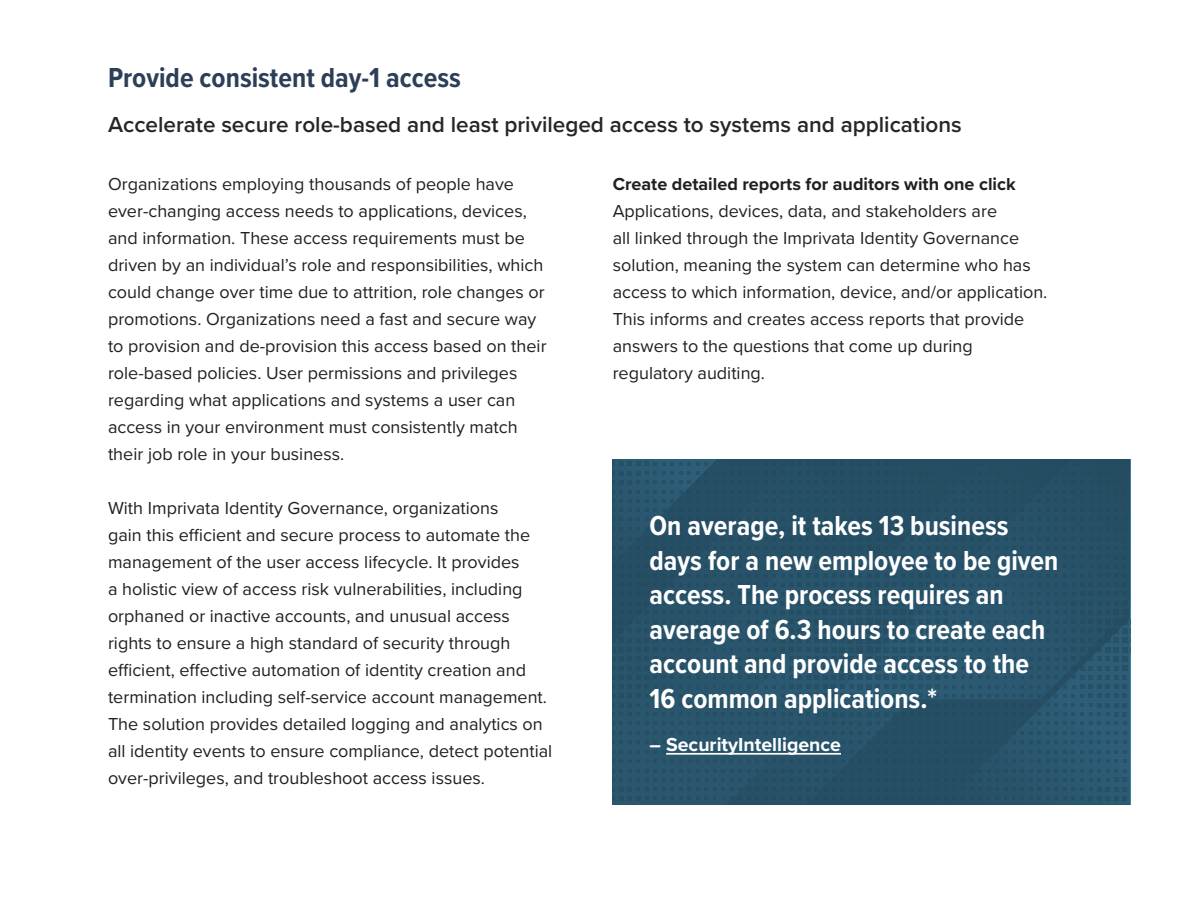
<style>
.page{position:relative;width:1188px;height:918px;background:#fff}
.page>*{position:absolute;margin:0;border:0;box-sizing:border-box;transform-origin:0 0}
.Pull-Copy__Medium{font:700 28.5px/34.5px "Proxima Nova Cond";color:#fff}
.H1-_L{font:700 28.5px "Proxima Nova Cond";color:#2c3f57}
.H2_-_L{font:600 22.5px "Proxima Nova";color:#262626}
.Quote__Small{font:700 19.5px "Proxima Nova";color:#fff}
.Body_Copy_-_L{font:18px/27px "Proxima Nova";color:#231f20}
.Quote__Small-2{font:18px/27px "Proxima Nova";color:#231f20}
.H4_-_L{font:18px/27px "Proxima Nova";color:#231f20}
.s1{font-weight:700}
</style>
<div class="page">
<div style="left:613px;top:459px;width:517px;height:346px;background:#275268"></div>
<hr style="left:666px;top:753px;width:175px;height:2px;background:#fff">
<p class="H1-_L" style="left:108px;top:57px;width:354px">Provide consistent day-1 access</p>
<p class="H2_-_L" style="left:108px;top:108px;width:855px">Accelerate secure role-based and least privileged access to systems and applications</p>
<p class="Quote__Small-2" style="left:108px;top:170px;width:440px">Organizations employing thousands of people have ever-changing access needs to applications, devices, and information. These access requirements must be driven by an individual’s role and responsibilities, which could change over time due to attrition, role changes or promotions. Organizations need a fast and secure way to provision and de-provision this access based on their role-based policies. User permissions and privileges regarding what applications and systems a user can access in your environment must consistently match their job role in your business.</p>
<p class="Body_Copy_-_L" style="left:108px;top:494px;width:446px">With Imprivata Identity Governance, organizations<br>gain this efficient and secure process to automate the management of the user access lifecycle. It provides<br>a holistic view of access risk vulnerabilities, including orphaned or inactive accounts, and unusual access rights to ensure a high standard of security through efficient, effective automation of identity creation and termination including self-service account management.<br>The solution provides detailed logging and analytics on all identity events to ensure compliance, detect potential over-privileges, and troubleshoot access issues.</p>
<p class="H4_-_L" style="left:613px;top:170px;width:436px"><span class="s1">Create detailed reports for auditors with one click </span>Applications, devices, data, and stakeholders are<br>all linked through the Imprivata Identity Governance solution, meaning the system can determine who has access to which information, device, and/or application.<br>This informs and creates access reports that provide answers to the questions that come up during regulatory auditing.</p>
<p class="Pull-Copy__Medium" style="left:650px;top:508px;width:410px">On average, it takes 13 business days for a new employee to be given access. The process requires an average of 6.3 hours to create each account and provide access to the<br>16 common applications.*</p>
<p class="Quote__Small" style="left:650px;top:730px;width:193px">– SecurityIntelligence</p>
</div>
